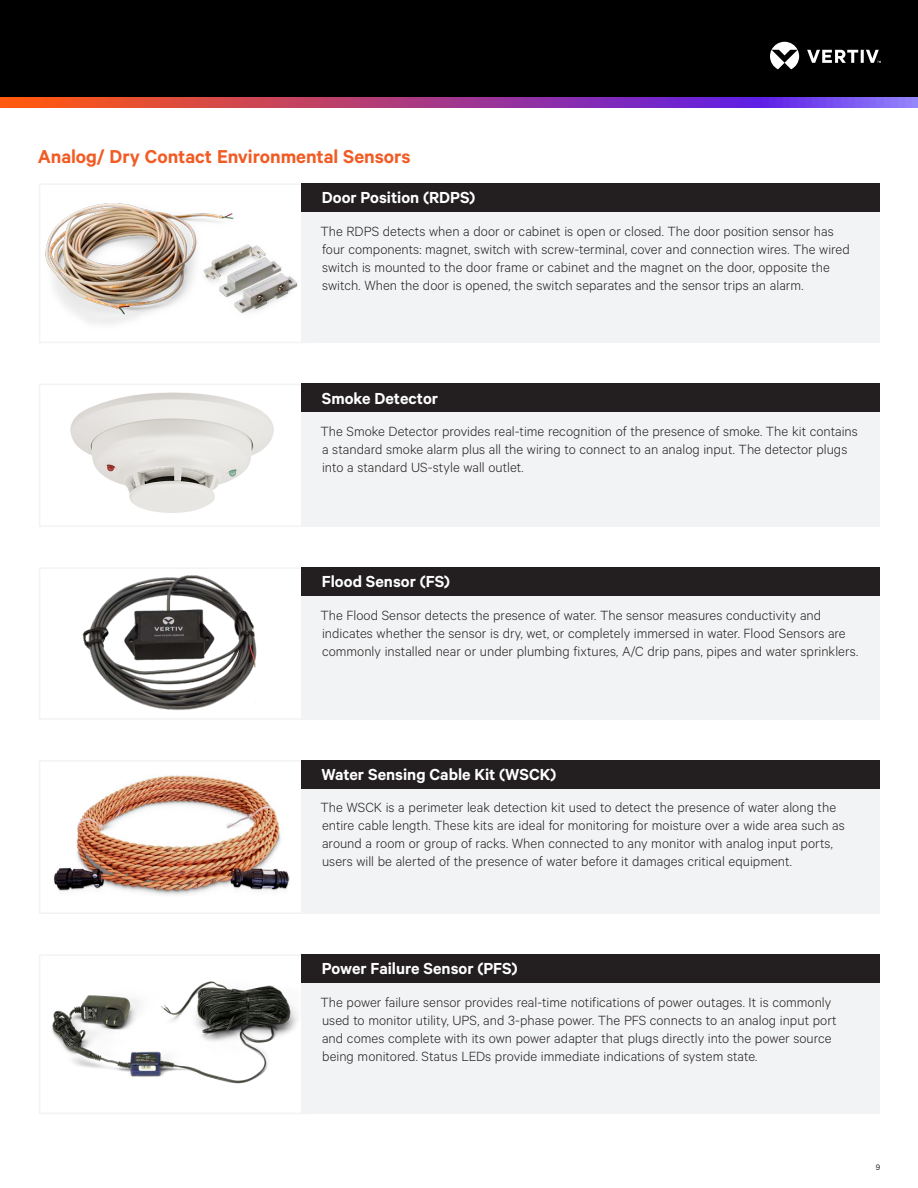
<style>
.page{position:relative;width:918px;height:1188px;background:#fff}
.page>*{position:absolute;margin:0;border:0;box-sizing:border-box;transform-origin:0 0}
.Vertiv_Orange_Main_H{font:600 21px "Calibre";color:#f15b24}
.Orange_Box_Heading{font:600 18px "Calibre";color:#fff}
.Gray_Column_Body_Tex{font:300 15px/18px "Calibre";color:#231f20}
.t1{font:9px "Calibre";color:#231f20}
</style>
<div class="page">
<div style="left:0;top:0;width:918px;height:108px;background:#000"></div>
<svg style="left:770px;top:42px;width:111px;height:27px"></svg>
<svg style="left:0;top:98px;width:918px;height:10px"></svg>
<img style="left:45px;top:203px;width:253px;height:121px">
<div style="left:39px;top:183px;width:274px;height:160px;border:2px solid #f2f3f4"></div>
<div style="left:301px;top:206px;width:579px;height:137px;background:#f2f3f4"></div>
<div style="left:301px;top:183px;width:579px;height:29px;background:#231f20"></div>
<img style="left:82px;top:575px;width:175px;height:136px">
<div style="left:39px;top:567px;width:274px;height:153px;border:2px solid #f2f3f4"></div>
<div style="left:301px;top:590px;width:579px;height:130px;background:#f2f3f4"></div>
<div style="left:301px;top:567px;width:579px;height:28px;background:#231f20"></div>
<img style="left:70px;top:392px;width:204px;height:121px">
<div style="left:39px;top:384px;width:274px;height:143px;border:2px solid #f2f3f4"></div>
<div style="left:301px;top:406px;width:579px;height:121px;background:#f2f3f4"></div>
<div style="left:301px;top:384px;width:579px;height:28px;background:#231f20"></div>
<img style="left:54px;top:775px;width:236px;height:120px">
<div style="left:39px;top:760px;width:274px;height:154px;border:2px solid #f2f3f4"></div>
<div style="left:301px;top:782px;width:579px;height:132px;background:#f2f3f4"></div>
<div style="left:301px;top:760px;width:579px;height:28px;background:#231f20"></div>
<div style="left:39px;top:954px;width:274px;height:160px;border:2px solid #f2f3f4"></div>
<div style="left:301px;top:977px;width:579px;height:137px;background:#f2f3f4"></div>
<div style="left:301px;top:954px;width:579px;height:28px;background:#231f20"></div>
<img style="left:52px;top:981px;width:246px;height:103px">
<p class="Vertiv_Orange_Main_H" style="left:38px;top:144px;width:374px">Analog/ Dry Contact Environmental Sensors</p>
<p class="Orange_Box_Heading" style="left:322px;top:187px;width:155px">Door Position (RDPS)</p>
<p class="Gray_Column_Body_Tex" style="left:320px;top:221px;width:531px">The RDPS detects when a door or cabinet is open or closed. The door position sensor has four components: magnet, switch with screw-terminal, cover and connection wires. The wired switch is mounted to the door frame or cabinet and the magnet on the door, opposite the switch. When the door is opened, the switch separates and the sensor trips an alarm.</p>
<p class="Orange_Box_Heading" style="left:322px;top:387px;width:118px">Smoke Detector</p>
<p class="Gray_Column_Body_Tex" style="left:320px;top:421px;width:539px">The Smoke Detector provides real-time recognition of the presence of smoke. The kit contains a standard smoke alarm plus all the wiring to connect to an analog input. The detector plugs into a standard US-style wall outlet.</p>
<p class="Orange_Box_Heading" style="left:322px;top:571px;width:130px">Flood Sensor (FS)</p>
<p class="Gray_Column_Body_Tex" style="left:320px;top:605px;width:539px">The Flood Sensor detects the presence of water. The sensor measures conductivity and indicates whether the sensor is dry, wet, or completely immersed in water. Flood Sensors are commonly installed near or under plumbing fixtures, A/C drip pans, pipes and water sprinklers.</p>
<p class="Orange_Box_Heading" style="left:321px;top:764px;width:237px">Water Sensing Cable Kit (WSCK)</p>
<p class="Gray_Column_Body_Tex" style="left:320px;top:798px;width:526px">The WSCK is a perimeter leak detection kit used to detect the presence of water along the entire cable length. These kits are ideal for monitoring for moisture over a wide area such as around a room or group of racks. When connected to any monitor with analog input ports, users will be alerted of the presence of water before it damages critical equipment.</p>
<p class="Orange_Box_Heading" style="left:322px;top:958px;width:197px">Power Failure Sensor (PFS)</p>
<p class="Gray_Column_Body_Tex" style="left:320px;top:992px;width:518px">The power failure sensor provides real-time notifications of power outages. It is commonly used to monitor utility, UPS, and 3-phase power. The PFS connects to an analog input port and comes complete with its own power adapter that plugs directly into the power source being monitored. Status LEDs provide immediate indications of system state.</p>
<p class="t1" style="left:876px;top:1162px;width:6px">9</p>
</div>
